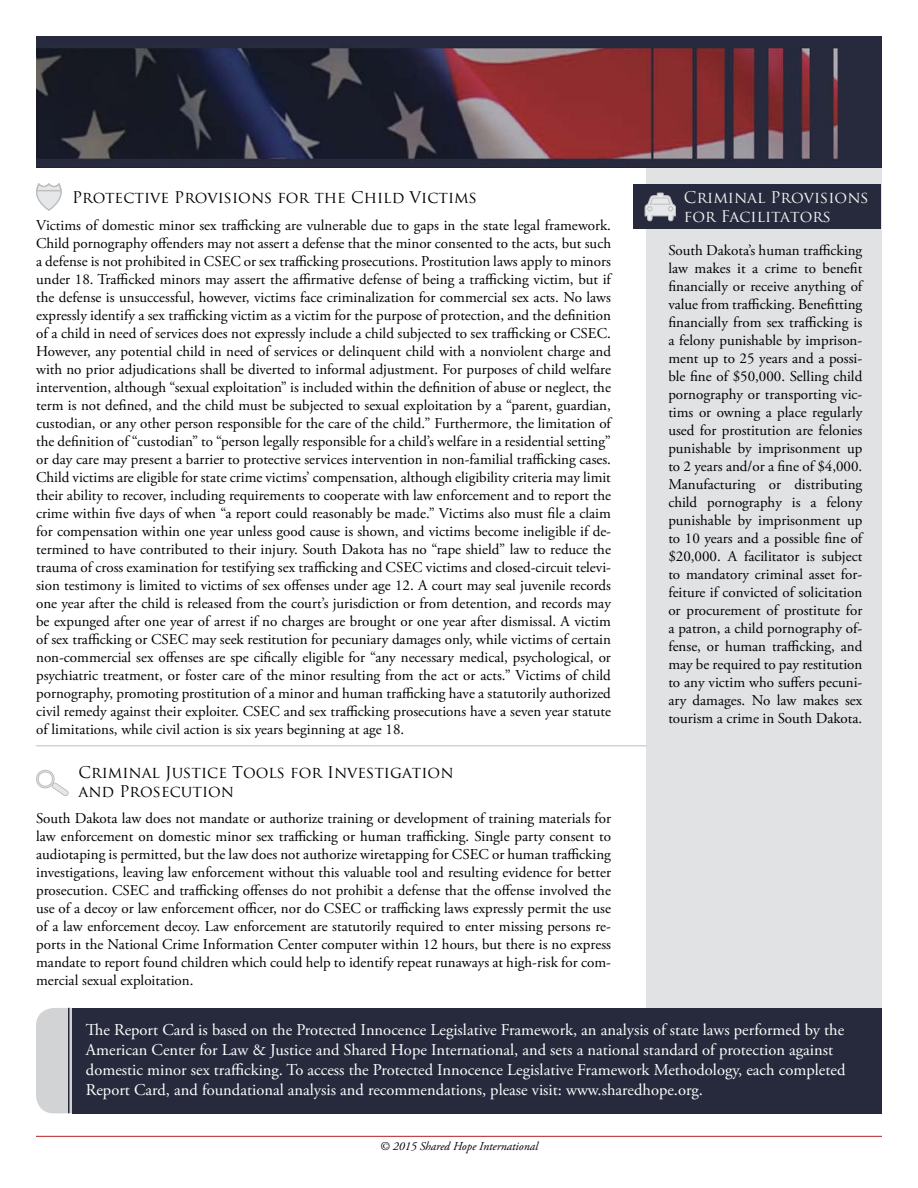
<style>
.page{position:relative;width:918px;height:1188px;background:#fff}
.page>*{position:absolute;margin:0;border:0;box-sizing:border-box;transform-origin:0 0}
.t1{font:16.5px/19.8px "Adobe Garamond Pro";color:#fff}
.t2{font:15.75px/18.9px "Trajan Pro";color:#000}
.t3{font:15.75px/18.9px "Trajan Pro";color:#f3f4f4}
.t4{font:15px/18px "Adobe Garamond Pro";color:#000;text-align:justify}
.t5{font:italic 12px "Adobe Garamond Pro";color:#000}
</style>
<div class="page">
<div style="left:647px;top:165px;width:235px;height:881px;background:#e1e2e3"></div>
<div style="left:633px;top:185px;width:248px;height:44px;background:#272a3d"></div>
<img style="left:36px;top:36px;width:846px;height:132px">
<hr style="left:36px;top:745px;width:611px;height:1px;background:#bcbec0">
<svg style="left:36px;top:769px;width:32px;height:27px"></svg>
<svg style="left:36px;top:183px;width:26px;height:28px"></svg>
<svg style="left:644px;top:192px;width:32px;height:30px"></svg>
<hr style="left:36px;top:1136px;width:846px;height:1px;background:#b52025">
<div style="left:36px;top:1008px;width:57px;height:105px;background:#d1d3d4;border-radius:18px"></div>
<div style="left:72px;top:1008px;width:810px;height:105px;background:#262a3c"></div>
<hr style="left:68px;top:1008px;width:1px;height:105px;background:#262a3c">
<p class="t2" style="left:72px;top:187px;width:406px">Protective Provisions for the Child Victims</p>
<p class="t3" style="left:684px;top:187px;width:186px">Criminal Provisions for Facilitators</p>
<p class="t4" style="left:36px;top:217px;width:576px">Victims of domestic minor sex trafficking are vulnerable due to gaps in the state legal framework.<br>Child pornography offenders may not assert a defense that the minor consented to the acts, but such a defense is not prohibited in CSEC or sex trafficking prosecutions. Prostitution laws apply to minors under 18. Trafficked minors may assert the affirmative defense of being a trafficking victim, but if the defense is unsuccessful, however, victims face criminalization for commercial sex acts. No laws expressly identify a sex trafficking victim as a victim for the purpose of protection, and the definition of a child in need of services does not expressly include a child subjected to sex trafficking or CSEC.<br>However, any potential child in need of services or delinquent child with a nonviolent charge and with no prior adjudications shall be diverted to informal adjustment. For purposes of child welfare intervention, although “sexual exploitation” is included within the definition of abuse or neglect, the term is not defined, and the child must be subjected to sexual exploitation by a “parent, guardian, custodian, or any other person responsible for the care of the child.” Furthermore, the limitation of the definition of “custodian” to “person legally responsible for a child’s welfare in a residential setting” or day care may present a barrier to protective services intervention in non-familial trafficking cases.<br>Child victims are eligible for state crime victims’ compensation, although eligibility criteria may limit their ability to recover, including requirements to cooperate with law enforcement and to report the crime within five days of when “a report could reasonably be made.” Victims also must file a claim for compensation within one year unless good cause is shown, and victims become ineligible if de&shy;termined to have contributed to their injury. South Dakota has no “rape shield” law to reduce the trauma of cross examination for testifying sex trafficking and CSEC victims and closed-circuit televi&shy;sion testimony is limited to victims of sex offenses under age 12. A court may seal juvenile records one year after the child is released from the court’s jurisdiction or from detention, and records may be expunged after one year of arrest if no charges are brought or one year after dismissal. A victim of sex trafficking or CSEC may seek restitution for pecuniary damages only, while victims of certain non-commercial sex offenses are spe cifically eligible for “any necessary medical, psychological, or psychiatric treatment, or foster care of the minor resulting from the act or acts.” Victims of child pornography, promoting prostitution of a minor and human trafficking have a statutorily authorized civil remedy against their exploiter. CSEC and sex trafficking prosecutions have a seven year statute of limitations, while civil action is six years beginning at age 18.</p>
<p class="t2" style="left:79px;top:763px;width:376px">Criminal Justice Tools for Investigation and Prosecution</p>
<p class="t4" style="left:668px;top:242px;width:195px">South Dakota’s human trafficking law makes it a crime to benefit financially or receive anything of value from trafficking. Benefitting financially from sex trafficking is a felony punishable by imprison&shy;ment up to 25 years and a possi&shy;ble fine of $50,000. Selling child pornography or transporting vic&shy;tims or owning a place regularly used for prostitution are felonies punishable by imprisonment up to 2 years and/or a fine of $4,000.<br>Manufacturing or distributing child pornography is a felony punishable by imprisonment up to 10 years and a possible fine of $20,000. A facilitator is subject to mandatory criminal asset for&shy;feiture if convicted of solicitation or procurement of prostitute for a patron, a child pornography of&shy;fense, or human trafficking, and may be required to pay restitution to any victim who suffers pecuni&shy;ary damages. No law makes sex tourism a crime in South Dakota.</p>
<p class="t4" style="left:36px;top:810px;width:576px">South Dakota law does not mandate or authorize training or development of training materials for law enforcement on domestic minor sex trafficking or human trafficking. Single party consent to audiotaping is permitted, but the law does not authorize wiretapping for CSEC or human trafficking investigations, leaving law enforcement without this valuable tool and resulting evidence for better prosecution. CSEC and trafficking offenses do not prohibit a defense that the offense involved the use of a decoy or law enforcement officer, nor do CSEC or trafficking laws expressly permit the use of a law enforcement decoy. Law enforcement are statutorily required to enter missing persons re&shy;ports in the National Crime Information Center computer within 12 hours, but there is no express mandate to report found children which could help to identify repeat runaways at high-risk for com&shy;mercial sexual exploitation.</p>
<p class="t1" style="left:86px;top:1021px;width:761px">The Report Card is based on the Protected Innocence Legislative Framework, an analysis of state laws performed by the American Center for Law &amp; Justice and Shared Hope International, and sets a national standard of protection against domestic minor sex trafficking. To access the Protected Innocence Legislative Framework Methodology, each completed Report Card, and foundational analysis and recommendations, please visit: www.sharedhope.org.</p>
<p class="t5" style="left:380px;top:1139px;width:160px">© 2015 Shared Hope International</p>
</div>
